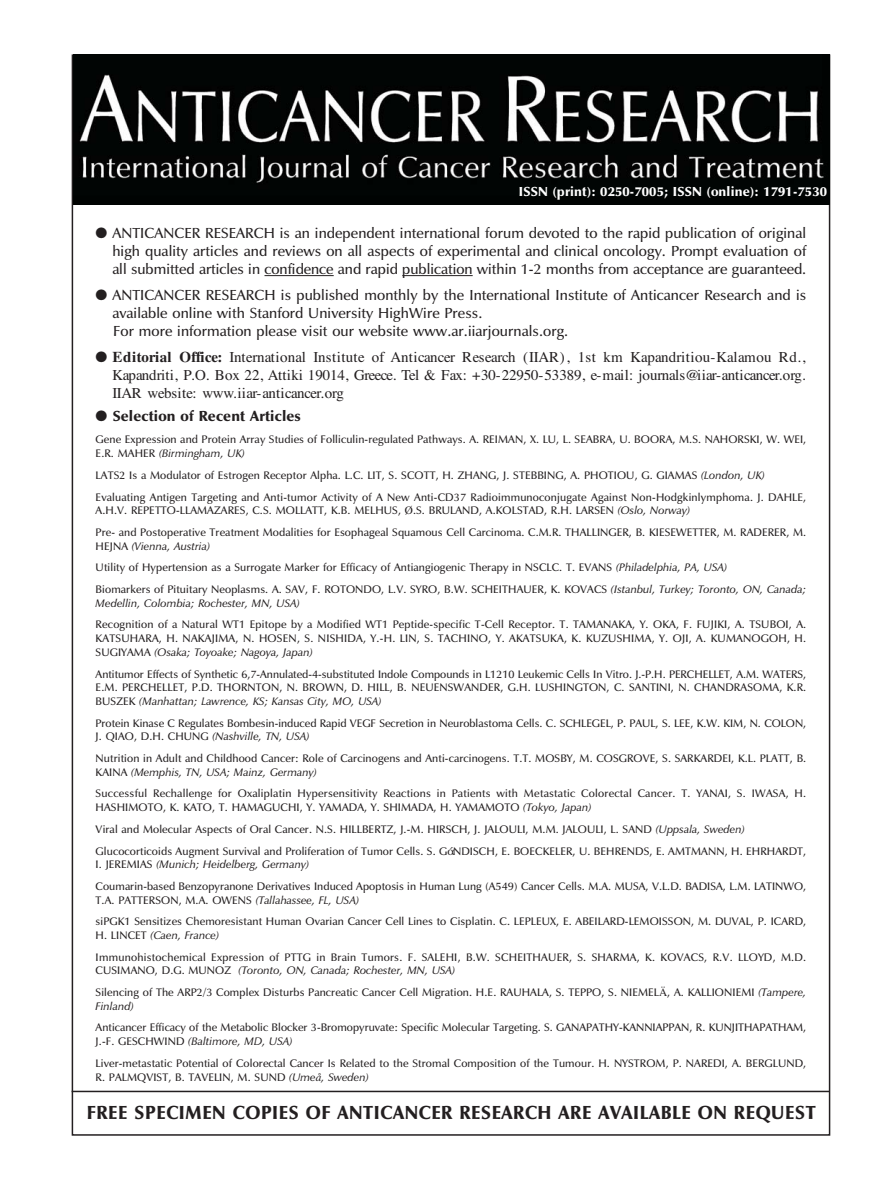
<style>
.page{position:relative;width:893px;height:1191px;background:#fff}
.page>*{position:absolute;margin:0;border:0;box-sizing:border-box;transform-origin:0 0}
.t1{font:19.5px "UB Optima Bold";letter-spacing:.03em;color:#231f20;scale:.95 1}
.t2{font:15px/18px "UB Optima";letter-spacing:.005em;color:#231f20;text-align:justify}
.t3{font:15px/17.7px "Times";letter-spacing:-.02em;color:#231f20;text-align:justify}
.t4{font:15px "UB Optima Bold";letter-spacing:.01em;color:#231f20}
.t5{font:13.5px "UB Optima Bold";letter-spacing:.01em;color:#fff}
.t6{font:11.25px/13.6px "UB Optima";letter-spacing:.01em;color:#231f20}
.t7{font:11.25px "UB Optima Italic";letter-spacing:.01em;color:#231f20}
.s1{font-weight:700}
.s2{font-family:"UB Optima"}
.s3{font-family:"UB Optima Italic"}
.s4{font-family:"Times"}
.s5{font-family:"Times";font-style:italic}
</style>
<div class="page">
<hr style="left:264px;top:275px;width:70px;height:1px;background:#231f20">
<hr style="left:402px;top:275px;width:71px;height:1px;background:#231f20">
<img style="left:73px;top:54px;width:756px;height:150px">
<hr style="left:72px;top:1090px;width:758px;height:2px;background:#231f20">
<p class="t5" style="left:519px;top:183px;width:310px">ISSN (print): 0250-7005; ISSN (online): 1791-7530</p>
<p class="t2" style="left:112px;top:225px;width:695px;text-indent:-17px">● ANTICANCER RESEARCH is an independent international forum devoted to the rapid publication of original high quality articles and reviews on all aspects of experimental and clinical oncology. Prompt evaluation of all submitted articles in confidence and rapid publication within 1-2 months from acceptance are guaranteed.</p>
<p class="t2" style="left:112px;top:288px;width:695px;text-align:left;text-indent:-17px">● ANTICANCER RESEARCH is published monthly by the International Institute of Anticancer Research and is available online with Stanford University HighWire Press.<br>For more information please visit our website www.ar.iiarjournals.org.</p>
<p class="t3" style="left:112px;top:350px;width:695px;text-indent:-17px">● <span class="s1">Editorial Office:</span> International Institute of Anticancer Research (IIAR), 1st km Kapandritiou-Kalamou Rd., Kapandriti, P.O. Box 22, Attiki 19014, Greece. Tel &amp; Fax: +30-22950-53389, e-mail: journals@iiar-anticancer.org.<br>IIAR website: www.iiar-anticancer.org</p>
<h2 class="t4" style="left:96px;top:407px;width:207px">● Selection of Recent Articles</h2>
<p class="t6" style="left:96px;top:434px;width:712px">Gene Expression and Protein Array Studies of Folliculin-regulated Pathways. A. REIMAN, X. LU, L. SEABRA, U. BOORA, M.S. NAHORSKI, W. WEI,</p>
<p class="t7" style="left:96px;top:449px;width:151px"><span class="s2">E.R. MAHER</span> (Birmingham, UK)</p>
<p class="t6" style="left:96px;top:465px;width:712px;line-height:21.8px">LATS2 Is a Modulator of Estrogen Receptor Alpha. L.C. LIT, S. SCOTT, H. ZHANG, J. STEBBING, A. PHOTIOU, G. GIAMAS <span class="s3">(London, UK)<br></span>Evaluating Antigen Targeting and Anti-tumor Activity of A New Anti-CD37 Radioimmunoconjugate Against Non-Hodgkinlymphoma. J. DAHLE,</p>
<p class="t6" style="left:96px;top:501px;width:712px;line-height:21.8px">A.H.V. REPETTO-LLAMAZARES, C.S. MOLLATT, K.B. MELHUS, <span class="s4">Ø</span>.S. BRULAND, A.KOLSTAD, R.H. LARSEN <span class="s3">(Oslo, Norway)<br></span>Pre- and Postoperative Treatment Modalities for Esophageal Squamous Cell Carcinoma. C.M.R. THALLINGER, B. KIESEWETTER, M. RADERER, M.</p>
<p class="t7" style="left:96px;top:541px;width:116px"><span class="s2">HEJNA</span> (Vienna, Austria)</p>
<p class="t6" style="left:96px;top:558px;width:712px;line-height:21.8px">Utility of Hypertension as a Surrogate Marker for Efficacy of Antiangiogenic Therapy in NSCLC. T. EVANS <span class="s3">(Philadelphia, PA, USA)<br></span>Biomarkers of Pituitary Neoplasms. A. SAV, F. ROTONDO, L.V. SYRO, B.W. SCHEITHAUER, K. KOVACS <span class="s3">(Istanbul, Turkey; Toronto, ON, Canada;</span></p>
<p class="t7" style="left:96px;top:598px;width:206px">Medellin, Colombia; Rochester, MN, USA)</p>
<p class="t6" style="left:96px;top:619px;width:712px">Recognition of a Natural WT1 Epitope by a Modified WT1 Peptide-specific T-Cell Receptor. T. TAMANAKA, Y. OKA, F. FUJIKI, A. TSUBOI, A.<br>KATSUHARA, H. NAKAJIMA, N. HOSEN, S. NISHIDA, Y.-H. LIN, S. TACHINO, Y. AKATSUKA, K. KUZUSHIMA, Y. OJI, A. KUMANOGOH, H.</p>
<p class="t7" style="left:96px;top:647px;width:219px"><span class="s2">SUGIYAMA</span> (Osaka; Toyoake; Nagoya, Japan)</p>
<p class="t6" style="left:96px;top:668px;width:712px">Antitumor Effects of Synthetic 6,7-Annulated-4-substituted Indole Compounds in L1210 Leukemic Cells In Vitro. J.-P.H. PERCHELLET, A.M. WATERS,<br>E.M. PERCHELLET, P.D. THORNTON, N. BROWN, D. HILL, B. NEUENSWANDER, G.H. LUSHINGTON, C. SANTINI, N. CHANDRASOMA, K.R.</p>
<p class="t7" style="left:96px;top:696px;width:287px"><span class="s2">BUSZEK</span> (Manhattan; Lawrence, KS; Kansas City, MO, USA)</p>
<p class="t6" style="left:96px;top:717px;width:712px">Protein Kinase C Regulates Bombesin-induced Rapid VEGF Secretion in Neuroblastoma Cells. C. SCHLEGEL, P. PAUL, S. LEE, K.W. KIM, N. COLON,</p>
<p class="t7" style="left:96px;top:732px;width:215px"><span class="s2">J. QIAO, D.H. CHUNG</span> (Nashville, TN, USA)</p>
<p class="t6" style="left:96px;top:752px;width:712px">Nutrition in Adult and Childhood Cancer: Role of Carcinogens and Anti-carcinogens. T.T. MOSBY, M. COSGROVE, S. SARKARDEI, K.L. PLATT, B.</p>
<p class="t7" style="left:96px;top:767px;width:223px"><span class="s2">KAINA</span> (Memphis, TN, USA; Mainz, Germany)</p>
<p class="t6" style="left:96px;top:788px;width:712px">Successful Rechallenge for Oxaliplatin Hypersensitivity Reactions in Patients with Metastatic Colorectal Cancer. T. YANAI, S. IWASA, H.<br>HASHIMOTO, K. KATO, T. HAMAGUCHI, Y. YAMADA, Y. SHIMADA, H. YAMAMOTO <span class="s3">(Tokyo, Japan)</span></p>
<p class="t6" style="left:96px;top:819px;width:712px;line-height:21.8px">Viral and Molecular Aspects of Oral Cancer. N.S. HILLBERTZ, J.-M. HIRSCH, J. JALOULI, M.M. JALOULI, L. SAND <span class="s3">(Uppsala, Sweden)<br></span>Glucocorticoids Augment Survival and Proliferation of Tumor Cells. S. GÜNDISCH, E. BOECKELER, U. BEHRENDS, E. AMTMANN, H. EHRHARDT,</p>
<p class="t7" style="left:96px;top:860px;width:215px"><span class="s2">I. JEREMIAS</span> (Munich; Heidelberg, Germany)</p>
<p class="t6" style="left:96px;top:880px;width:712px">Coumarin-based Benzopyranone Derivatives Induced Apoptosis in Human Lung (A549) Cancer Cells. M.A. MUSA, V.L.D. BADISA, L.M. LATINWO,<br>T.A. PATTERSON, M.A. OWENS <span class="s3">(Tallahassee, FL, USA)</span></p>
<p class="t6" style="left:96px;top:915px;width:712px">siPGK1 Sensitizes Chemoresistant Human Ovarian Cancer Cell Lines to Cisplatin. C. LEPLEUX, E. ABEILARD-LEMOISSON, M. DUVAL, P. ICARD,</p>
<p class="t7" style="left:96px;top:930px;width:125px"><span class="s2">H. LINCET</span> (Caen, France)</p>
<p class="t6" style="left:96px;top:951px;width:712px">Immunohistochemical Expression of PTTG in Brain Tumors. F. SALEHI, B.W. SCHEITHAUER, S. SHARMA, K. KOVACS, R.V. LLOYD, M.D.</p>
<p class="t7" style="left:96px;top:966px;width:361px"><span class="s2">CUSIMANO, D.G. MUNOZ</span> (Toronto, ON, Canada; Rochester, MN, USA)</p>
<p class="t6" style="left:96px;top:986px;width:712px">Silencing of The ARP2/3 Complex Disturbs Pancreatic Cancer Cell Migration. H.E. RAUHALA, S. TEPPO, S. NIEMEL<span class="s4">Ä</span>, A. KALLIONIEMI <span class="s3">(Tampere,</span></p>
<p class="t7" style="left:96px;top:1001px;width:40px">Finland)</p>
<p class="t6" style="left:96px;top:1022px;width:712px">Anticancer Efficacy of the Metabolic Blocker 3-Bromopyruvate: Specific Molecular Targeting. S. GANAPATHY-KANNIAPPAN, R. KUNJITHAPATHAM,</p>
<p class="t7" style="left:96px;top:1036px;width:198px"><span class="s2">J.-F. GESCHWIND</span> (Baltimore, MD, USA)</p>
<p class="t6" style="left:96px;top:1057px;width:712px">Liver-metastatic Potential of Colorectal Cancer Is Related to the Stromal Composition of the Tumour. H. NYSTROM, P. NAREDI, A. BERGLUND,<br>R. PALMQVIST, B. TAVELIN, M. SUND <span class="s3">(Ume</span><span class="s5">å</span><span class="s3">, Sweden)</span></p>
<h1 class="t1" style="left:87px;top:1100px;width:769px">FREE SPECIMEN COPIES OF ANTICANCER RESEARCH ARE AVAILABLE ON REQUEST</h1>
</div>
